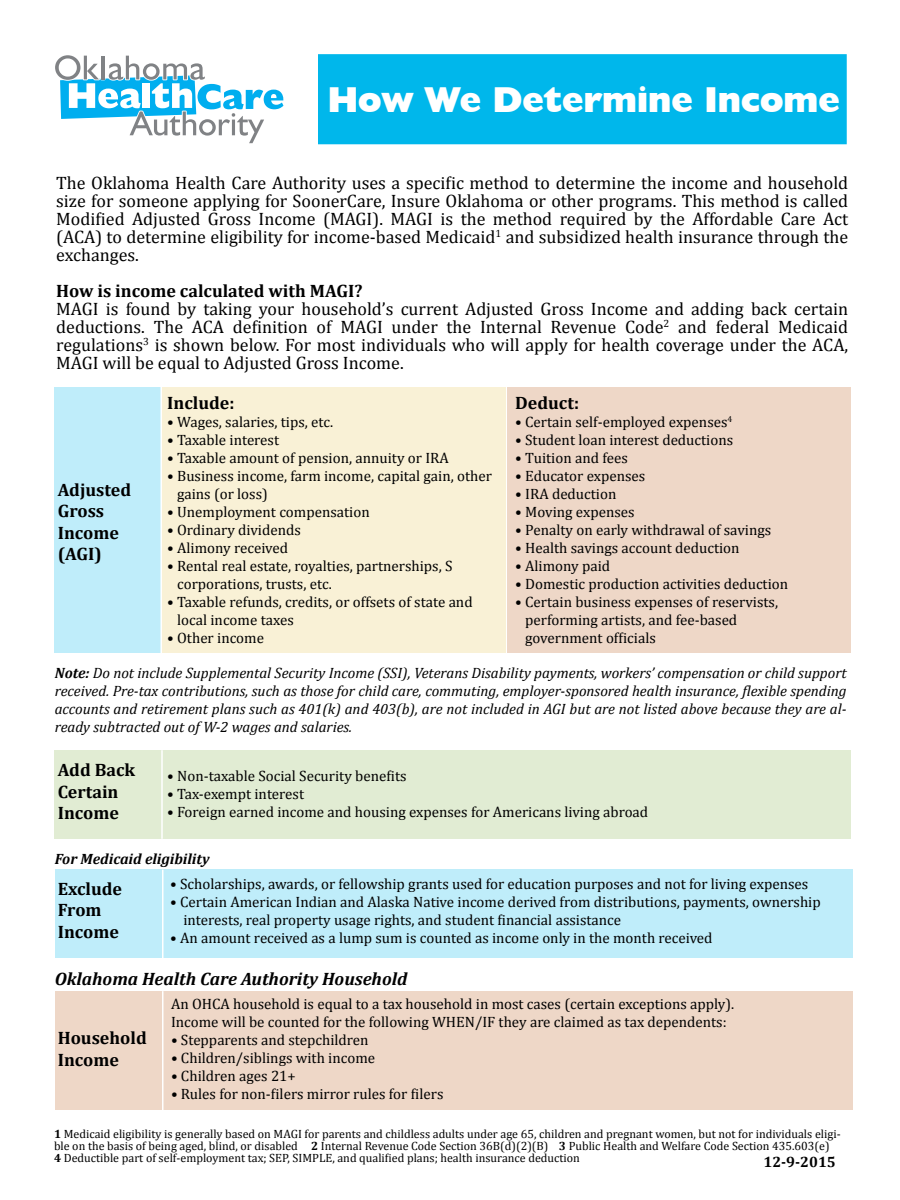
<style>
.page{position:relative;width:900px;height:1200px;background:#fff}
.page>*{position:absolute;margin:0;border:0;box-sizing:border-box;transform-origin:0 0}
.t1{font:800 36px "Humanist 521 BT";color:#fff}
.t2{font:18px/18px "Cambria";color:#000;text-align:justify}
.t3{font:700 18px/21.6px "Cambria";color:#000}
.t4{font:italic 700 18px "Cambria";color:#000}
.t5{font:15px/18px "Cambria";color:#000}
.t6{font:italic 15px/18px "Cambria";color:#000;text-align:justify}
.t7{font:italic 700 15px "Cambria";color:#000}
.t8{font:700 15px "Cambria";color:#000}
.t9{font:12px/12px "Cambria";color:#000}
.s1{font-weight:700}
</style>
<div class="page">
<div style="left:318px;top:54px;width:529px;height:90px;background:#00b7eb;border:2px solid #00b7eb"></div>
<div style="left:54px;top:387px;width:106px;height:265px;background:#bfedfa"></div>
<div style="left:162px;top:387px;width:344px;height:265px;background:#f9f1d6"></div>
<div style="left:507px;top:387px;width:343px;height:265px;background:#eed7c7"></div>
<svg style="left:55px;top:55px;width:228px;height:89px"></svg>
<div style="left:54px;top:750px;width:796px;height:89px;background:#e1ecd3"></div>
<hr style="left:161px;top:750px;width:2px;height:89px;background:#fff">
<div style="left:55px;top:869px;width:798px;height:88px;background:#bfedfa"></div>
<hr style="left:162px;top:870px;width:2px;height:88px;background:#fff">
<div style="left:55px;top:991px;width:798px;height:119px;background:#eed7c7"></div>
<hr style="left:162px;top:991px;width:2px;height:125px;background:#fff">
<h1 class="t1" style="left:328px;top:77px;width:514px">How We Determine Income</h1>
<p class="t2" style="left:56px;top:173px;width:794px">The Oklahoma Health Care Authority uses a specific method to determine the income and household size for someone applying for SoonerCare, Insure Oklahoma or other programs. This method is called Modified Adjusted Gross Income (MAGI). MAGI is the method required by the Affordable Care Act (ACA) to determine eligibility for income-based Medicaid<sup>1</sup> and subsidized health insurance through the exchanges.</p>
<p class="t3" style="left:56px;top:279px;width:308px">How is income calculated with MAGI?</p>
<p class="t2" style="left:56px;top:299px;width:794px">MAGI is found by taking your household’s current Adjusted Gross Income and adding back certain deductions. The ACA definition of MAGI under the Internal Revenue Code<sup>2</sup> and federal Medicaid regulations<sup>3</sup> is shown below. For most individuals who will apply for health coverage under the ACA, MAGI will be equal to Adjusted Gross Income.</p>
<p class="t3" style="left:58px;top:478px;width:75px">Adjusted<br>Gross<br>Income (AGI)</p>
<p class="t3" style="left:167px;top:392px;width:69px">Include:</p>
<p class="t5" style="left:167px;top:413px;width:168px">• Wages, salaries, tips, etc.</p>
<p class="t5" style="left:167px;top:431px;width:113px">• Taxable interest</p>
<p class="t5" style="left:167px;top:449px;width:283px">• Taxable amount of pension, annuity or IRA</p>
<p class="t5" style="left:177px;top:467px;width:316px;text-indent:-10px">• Business income, farm income, capital gain, other gains (or loss)</p>
<p class="t5" style="left:167px;top:503px;width:204px">• Unemployment compensation</p>
<p class="t5" style="left:167px;top:521px;width:135px">• Ordinary dividends</p>
<p class="t5" style="left:167px;top:539px;width:122px">• Alimony received</p>
<p class="t5" style="left:177px;top:557px;width:277px;text-indent:-10px">• Rental real estate, royalties, partnerships, S corporations, trusts, etc.</p>
<p class="t5" style="left:177px;top:593px;width:297px;text-indent:-10px">• Taxable refunds, credits, or offsets of state and local income taxes</p>
<p class="t5" style="left:167px;top:629px;width:98px">• Other income</p>
<p class="t3" style="left:515px;top:392px;width:65px">Deduct:</p>
<p class="t5" style="left:515px;top:413px;width:219px">• Certain self-employed expenses<sup>4</sup></p>
<p class="t5" style="left:515px;top:431px;width:219px">• Student loan interest deductions</p>
<p class="t5" style="left:515px;top:449px;width:114px">• Tuition and fees</p>
<p class="t5" style="left:515px;top:467px;width:132px">• Educator expenses</p>
<p class="t5" style="left:515px;top:485px;width:103px">• IRA deduction</p>
<p class="t5" style="left:515px;top:503px;width:121px">• Moving expenses</p>
<p class="t5" style="left:515px;top:521px;width:258px">• Penalty on early withdrawal of savings</p>
<p class="t5" style="left:515px;top:539px;width:226px">• Health savings account deduction</p>
<p class="t5" style="left:515px;top:557px;width:97px">• Alimony paid</p>
<p class="t5" style="left:515px;top:575px;width:274px">• Domestic production activities deduction</p>
<p class="t5" style="left:525px;top:593px;width:255px;text-indent:-10px">• Certain business expenses of reservists, performing artists, and fee-based government officials</p>
<p class="t6" style="left:55px;top:663px;width:793px"><span class="s1">Note:</span> Do not include Supplemental Security Income (SSI), Veterans Disability payments, workers’ compensation or child support received. Pre-tax contributions, such as those for child care, commuting, employer-sponsored health insurance, flexible spending accounts and retirement plans such as 401(k) and 403(b), are not included in AGI but are not listed above because they are al&shy;ready subtracted out of W-2 wages and salaries.</p>
<p class="t3" style="left:58px;top:759px;width:79px">Add Back<br>Certain<br>Income</p>
<p class="t5" style="left:167px;top:766px;width:241px">• Non-taxable Social Security benefits</p>
<p class="t5" style="left:167px;top:784px;width:138px">• Tax-exempt interest</p>
<p class="t5" style="left:167px;top:802px;width:483px">• Foreign earned income and housing expenses for Americans living abroad</p>
<p class="t7" style="left:55px;top:848px;width:156px">For Medicaid eligibility</p>
<p class="t3" style="left:58px;top:877px;width:66px">Exclude<br>From<br>Income</p>
<p class="t5" style="left:170px;top:875px;width:640px">• Scholarships, awards, or fellowship grants used for education purposes and not for living expenses</p>
<p class="t5" style="left:183px;top:893px;width:639px;text-indent:-13px">• Certain American Indian and Alaska Native income derived from distributions, payments, ownership interests, real property usage rights, and student financial assistance</p>
<p class="t5" style="left:170px;top:929px;width:544px">• An amount received as a lump sum is counted as income only in the month received</p>
<p class="t4" style="left:55px;top:967px;width:354px">Oklahoma Health Care Authority Household</p>
<p class="t5" style="left:171px;top:995px;width:565px">An OHCA household is equal to a tax household in most cases (certain exceptions apply).<br>Income will be counted for the following WHEN/IF they are claimed as tax dependents:</p>
<p class="t5" style="left:171px;top:1031px;width:199px">• Stepparents and stepchildren</p>
<p class="t5" style="left:171px;top:1049px;width:206px">• Children/siblings with income</p>
<p class="t5" style="left:171px;top:1067px;width:126px">• Children ages 21+</p>
<p class="t5" style="left:171px;top:1085px;width:274px">• Rules for non-filers mirror rules for filers</p>
<p class="t3" style="left:58px;top:1026px;width:91px">Household<br>Income</p>
<p class="t9" style="left:54px;top:1128px;width:788px"><span class="s1">1</span> Medicaid eligibility is generally based on MAGI for parents and childless adults under age 65, children and pregnant women, but not for individuals eligi&shy;ble on the basis of being aged, blind, or disabled <span class="s1">2</span> Internal Revenue Code Section 36B(d)(2)(B) <span class="s1">3</span> Public Health and Welfare Code Section 435.603(e)<br><span class="s1">4</span> Deductible part of self-employment tax; SEP, SIMPLE, and qualified plans; health insurance deduction</p>
<p class="t8" style="left:764px;top:1152px;width:74px">12-9-2015</p>
</div>
